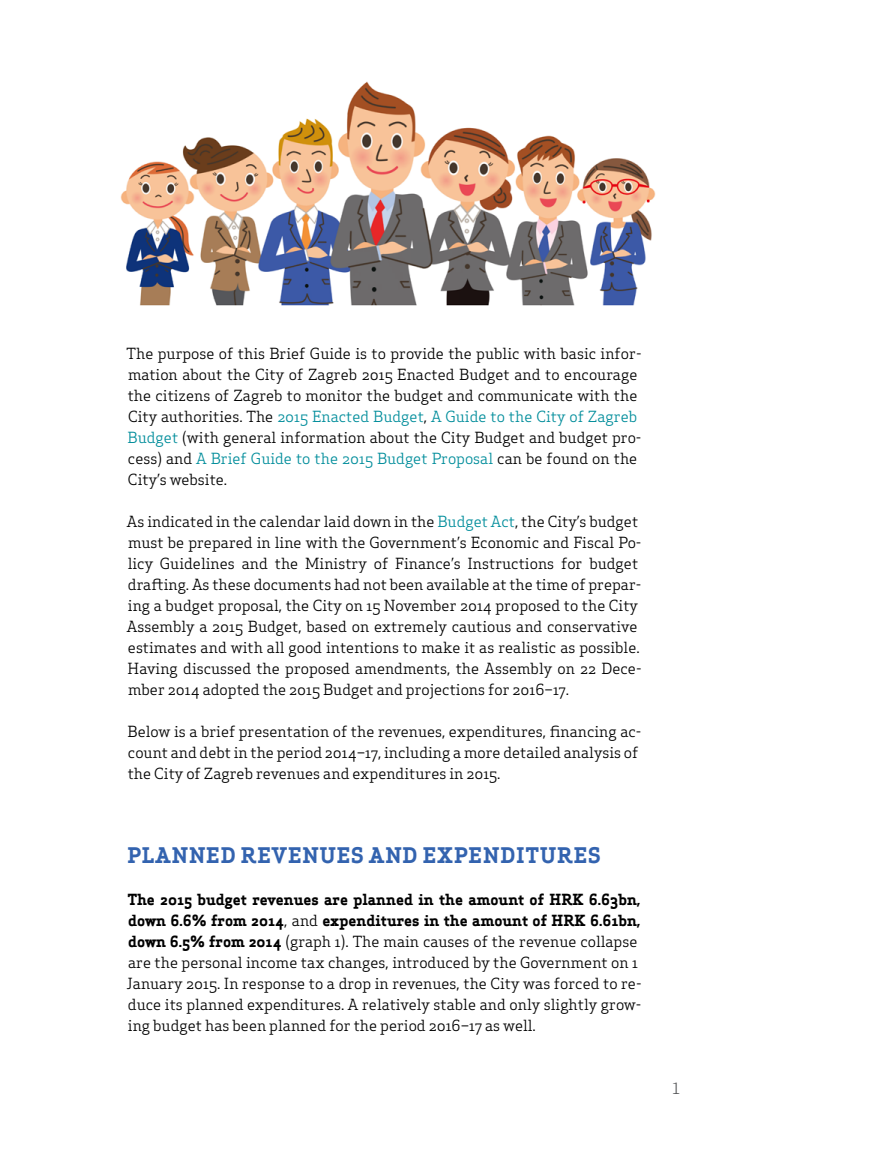
<style>
.page{position:relative;width:893px;height:1170px;background:#fff}
.page>*{position:absolute;margin:0;border:0;box-sizing:border-box;transform-origin:0 0}
.t1{font:700 21px "Apex Serif";letter-spacing:.05em;color:#3363af}
.t2{font:15px/21px "Apex Serif";color:#000}
.t3{font:15px "Apex Serif";color:#58595b}
.s1{color:#008d9b}
.s2{font-weight:700}
</style>
<div class="page">
<img style="left:120px;top:81px;width:536px;height:225px">
<p class="t2" style="left:127px;top:342px;width:516px">The purpose of this Brief Guide is to provide the public with basic infor&shy;mation about the City of Zagreb 2015 Enacted Budget and to encourage the citizens of Zagreb to monitor the budget and communicate with the City authorities. The <span class="s1">2015 Enacted Budget</span>, <span class="s1">A Guide to the City of Zagreb Budget</span> (with general information about the City Budget and budget pro&shy;cess) and <span class="s1">A Brief Guide to the 2015 Budget Proposal</span> can be found on the City’s website.</p>
<p class="t2" style="left:127px;top:510px;width:516px">As indicated in the calendar laid down in the <span class="s1">Budget Act</span>, the City’s budget must be prepared in line with the Government’s Economic and Fiscal Po&shy;licy Guidelines and the Ministry of Finance’s Instructions for budget drafting. As these documents had not been available at the time of prepar&shy;ing a budget proposal, the City on 15 November 2014 proposed to the City Assembly a 2015 Budget, based on extremely cautious and conservative estimates and with all good intentions to make it as realistic as possible.<br>Having discussed the proposed amendments, the Assembly on 22 Dece&shy;mber 2014 adopted the 2015 Budget and projections for 2016–17.</p>
<p class="t2" style="left:128px;top:720px;width:515px">Below is a brief presentation of the revenues, expenditures, financing ac&shy;count and debt in the period 2014–17, including a more detailed analysis of the City of Zagreb revenues and expenditures in 2015.</p>
<h1 class="t1" style="left:127px;top:841px;width:372px">PLANNED REVENUES AND EXPENDITUR</h1>
<h1 class="t1" style="left:574px;top:841px;width:27px">ES</h1>
<p class="t2" style="left:127px;top:888px;width:516px"><span class="s2">The 2015 budget revenues are planned in the amount of HRK 6.63bn, down 6.6% from 2014</span>, and <span class="s2">expenditures in the amount of HRK 6.61bn, down 6.5% from 2014</span> (graph 1). The main causes of the revenue collapse are the personal income tax changes, introduced by the Government on 1<br>January 2015. In response to a drop in revenues, the City was forced to re&shy;duce its planned expenditures. A relatively stable and only slightly grow&shy;ing budget has been planned for the period 2016–17 as well.</p>
<p class="t3" style="left:672px;top:1078px;width:10px">1</p>
</div>
